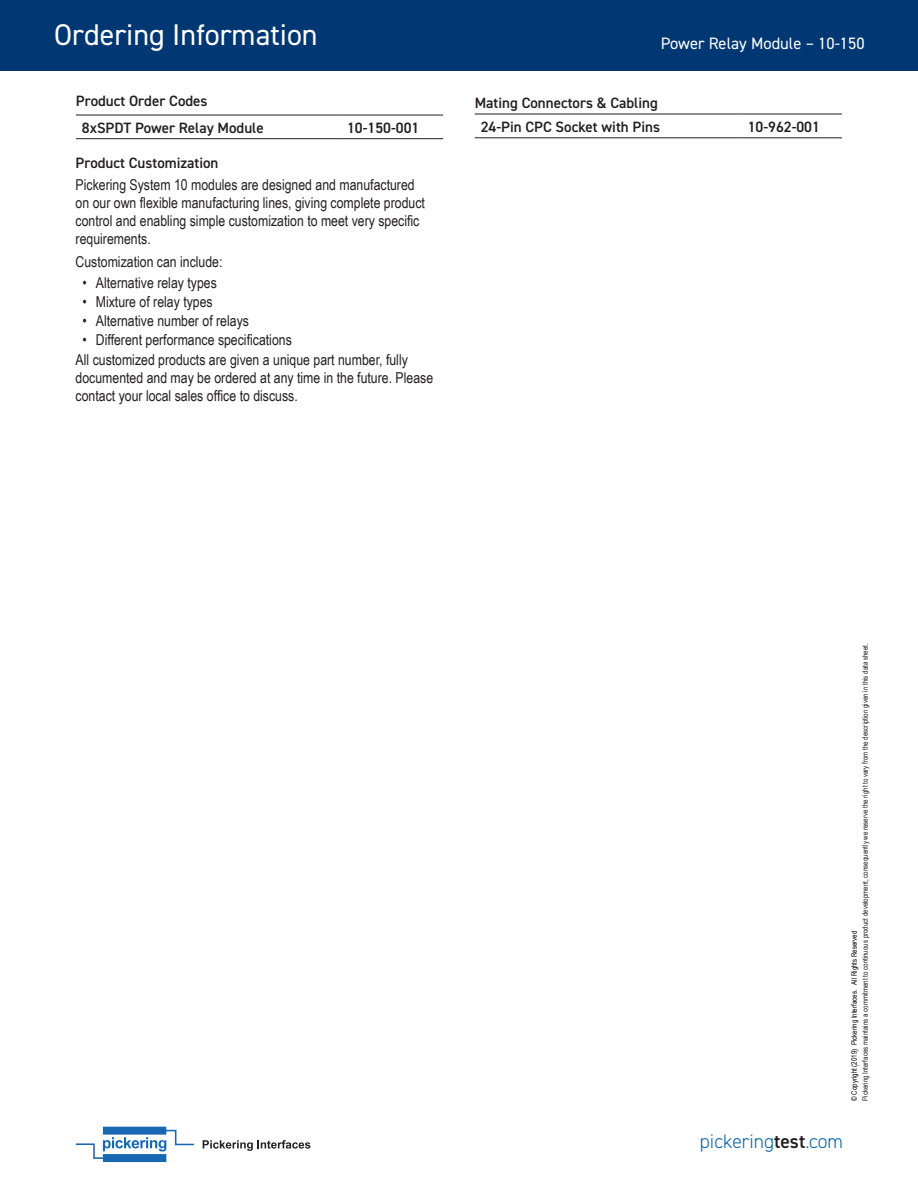
<style>
.page{position:relative;width:918px;height:1188px;background:#fff}
.page>*{position:absolute;margin:0;border:0;box-sizing:border-box;transform-origin:0 0}
.t1{font:30px "DIN2014";color:#fff}
.t2{font:300 19.5px "DIN2014";color:#0164ad}
.t3{font:16.5px "DIN2014";color:#fff}
.Body{font:15px/18px "Arial Narrow";color:#231f20}
.Sub-Heading{font:600 15px "DIN2014";color:#231f20}
.Body-2{font:600 15px "DIN2014";color:#231f20}
.t4{font:7.5px "Arial Narrow";color:#231f20}
.t5{font:7.5px "Arial Narrow";color:#000}
.s1{font-weight:600;color:#231f20}
</style>
<div class="page">
<div style="left:0;top:0;width:918px;height:70px;background:#013874"></div>
<svg style="left:76px;top:1127px;width:118px;height:35px"></svg>
<svg style="left:203px;top:1140px;width:107px;height:11px"></svg>
<hr style="left:76px;top:138px;width:265px;height:1px;background:#231f20">
<hr style="left:341px;top:138px;width:102px;height:1px;background:#231f20">
<hr style="left:76px;top:115px;width:265px;height:1px;background:#231f20">
<hr style="left:341px;top:115px;width:102px;height:1px;background:#231f20">
<hr style="left:475px;top:114px;width:267px;height:1px;background:#231f20">
<hr style="left:742px;top:114px;width:100px;height:1px;background:#231f20">
<hr style="left:475px;top:137px;width:267px;height:1px;background:#231f20">
<hr style="left:742px;top:137px;width:100px;height:1px;background:#231f20">
<h1 class="t1" style="left:54px;top:16px;width:265px">Ordering Information</h1>
<p class="Sub-Heading" style="left:76px;top:91px;width:133px">Product Order Codes</p>
<p class="Sub-Heading" style="left:82px;top:118px;width:183px">8xSPDT Power Relay Module</p>
<p class="Sub-Heading" style="left:347px;top:118px;width:74px">10-150-001</p>
<p class="Sub-Heading" style="left:76px;top:153px;width:144px">Product Customization</p>
<p class="Body" style="left:76px;top:176px;width:351px">Pickering System 10 modules are designed and manufactured on our own flexible manufacturing lines, giving complete product control and enabling simple customization to meet very specific requirements.</p>
<p class="Body" style="left:76px;top:252px;width:148px">Customization can include:</p>
<p class="Body" style="left:82px;top:273px;width:136px">• Alternative relay types</p>
<p class="Body" style="left:82px;top:292px;width:132px">• Mixture of relay types</p>
<p class="Body" style="left:82px;top:311px;width:168px">• Alternative number of relays</p>
<p class="Body" style="left:82px;top:330px;width:211px">• Different performance specifications</p>
<p class="Body" style="left:76px;top:350px;width:359px">All customized products are given a unique part number, fully documented and may be ordered at any time in the future. Please contact your local sales office to discuss.</p>
<p class="t3" style="left:661px;top:33px;width:205px">Power Relay Module – 10-150</p>
<p class="Sub-Heading" style="left:475px;top:93px;width:185px">Mating Connectors &amp; Cabling</p>
<p class="Body-2" style="left:481px;top:117px;width:181px">24-Pin CPC Socket with Pins</p>
<p class="Sub-Heading" style="left:748px;top:117px;width:74px">10-962-001</p>
<p class="t4" style="left:860px;top:1101px;width:459px;rotate:-90deg">Pickering Interfaces maintains a commitment to continuous product development, consequently we reserve the right to vary from the description given in this data sheet.</p>
<p class="t5" style="left:849px;top:1101px;width:171px;rotate:-90deg">© Copyright (2019) Pickering Interfaces. All Rights Reserved</p>
<h2 class="t2" style="left:700px;top:1130px;width:145px">pickering<span class="s1">test</span>.com</h2>
</div>
